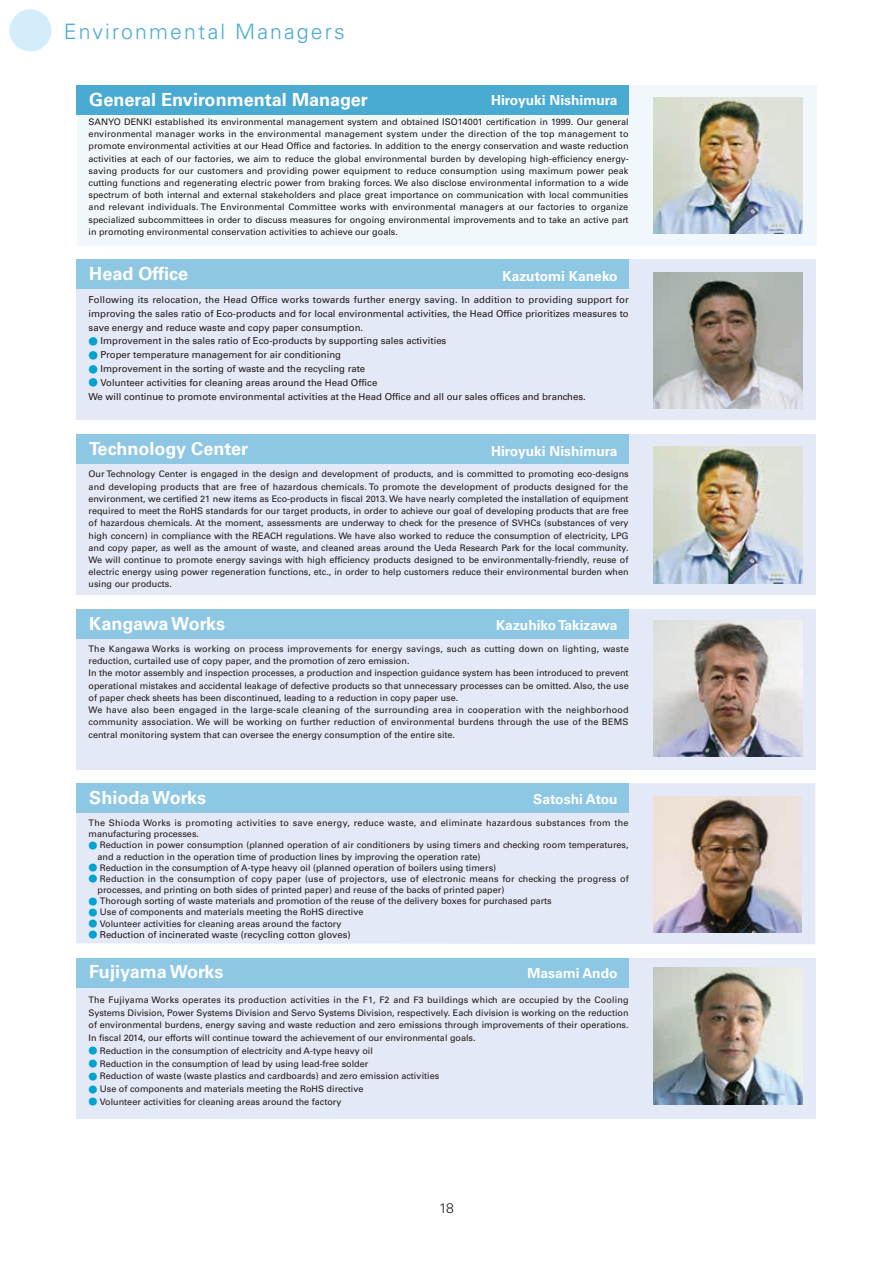
<style>
.page{position:relative;width:893px;height:1263px;background:#fff}
.page>*{position:absolute;margin:0;border:0;box-sizing:border-box;transform-origin:0 0}
.t1{font:300 21.3px "Univers LT Std";letter-spacing:.1em;color:#49aad2}
.t2{font:700 18px "Univers LT Std";color:#fff}
.t3{font:700 13.8px "Univers LT Std";color:#fff}
.t4{font:300 13.8px "Univers LT Std";color:#231916}
.t5{font:9.6px/13.8px "Univers LT Std";color:#231916;text-align:justify}
.t6{font:9.45px "Univers LT Std";color:#231916}
.t7{font:9px/12.1px "Univers LT Std";color:#231916;text-align:justify}
.t8{font:9px/11.1px "Univers LT Std";letter-spacing:.02em;color:#231916}
.t9{font:9px/11.1px "Univers LT Std";letter-spacing:.025em;color:#231916}
.s1{font-family:"Shin Go Pro";color:#00a2d0}
.s2{font-family:"Shin Go Pro";font-size:9px;color:#00a2d0}
</style>
<div class="page">
<div style="left:77px;top:85px;width:739px;height:161px;background:#f1f8fc"></div>
<div style="left:76px;top:260px;width:739px;height:160px;background:#e3e9f6"></div>
<div style="left:77px;top:434px;width:739px;height:161px;background:#e3e9f6"></div>
<div style="left:76px;top:609px;width:739px;height:161px;background:#e3e9f6"></div>
<div style="left:76px;top:783px;width:739px;height:161px;background:#e3e9f6"></div>
<div style="left:77px;top:958px;width:739px;height:161px;background:#e3e9f6"></div>
<div style="left:77px;top:260px;width:552px;height:29px;background:#8dc7e4"></div>
<div style="left:77px;top:434px;width:552px;height:30px;background:#8dc7e4"></div>
<div style="left:77px;top:609px;width:552px;height:29px;background:#8dc7e4"></div>
<div style="left:77px;top:783px;width:552px;height:29px;background:#8dc7e4"></div>
<div style="left:77px;top:958px;width:552px;height:29px;background:#8dc7e4"></div>
<div style="left:77px;top:85px;width:552px;height:29px;background:#49aad2"></div>
<img style="left:654px;top:98px;width:149px;height:136px">
<img style="left:654px;top:447px;width:149px;height:136px">
<img style="left:654px;top:272px;width:149px;height:136px">
<img style="left:653px;top:796px;width:149px;height:137px">
<img style="left:654px;top:620px;width:149px;height:136px">
<img style="left:654px;top:968px;width:149px;height:136px">
<svg style="left:5px;top:5px;width:51px;height:51px;fill:#d3edfb"></svg>
<div style="left:0;top:0;width:61px;height:61px;border:9px solid #fff;border-radius:50%"></div>
<h1 class="t1" style="left:64px;top:19px;width:163px">Environmental</h1>
<h1 class="t1" style="left:235px;top:19px;width:111px">Managers</h1>
<h2 class="t2" style="left:89px;top:89px;width:280px">General Environmental Manager</h2>
<p class="t7" style="left:89px;top:116px;width:542px">SANYO DENKI established its environmental management system and obtained ISO14001 certification in 1999. Our general environmental manager works in the environmental management system under the direction of the top management to promote environmental activities at our Head Office and factories In. addition to the energy conservation and waste reduction</p>
<p class="t7" style="left:89px;top:165px;width:541px">saving products for our customers and providing power equipment to reduce consumption using maximum power peak</p>
<h3 class="t3" style="left:491px;top:92px;width:128px">Hiroyuki Nishimura</h3>
<p class="t7" style="left:89px;top:152px;width:542px">activities at each of our factories, we aim to reduce the global environmental burden by developing high-efficiency energy-</p>
<p class="t7" style="left:89px;top:177px;width:542px">cutting functions and regenerating electric power from braking forces. We also disclose environmental information to a wide spectrum of both internal and external stakeholders and place great importance on communication with local communities and relevant individuals. The Environmental Committee works with environmental managers at our factories to organize specialized subcommittees in order to discuss measures for ongoing environmental improvements and to take an active part in promoting environmental conservation activities to achieve our goals.</p>
<h2 class="t2" style="left:89px;top:263px;width:100px">Head Office</h2>
<p class="t5" style="left:89px;top:293px;width:542px">Following its relocation, the Head Office works towards further energy saving. In addition to providing support for improving the sales ratio of Eco-products and for local environmental activities, the Head Office prioritizes measures to save energy and reduce waste and copy paper consumption.</p>
<p class="t5" style="left:89px;top:334px;width:359px"><span class="s1">●</span> Improvement in the sales ratio of Eco-products by supporting sales activities</p>
<p class="t5" style="left:89px;top:348px;width:254px"><span class="s1">●</span> Proper temperature management for air conditioning</p>
<p class="t5" style="left:89px;top:362px;width:278px"><span class="s1">●</span> Improvement in the sorting of waste and the recycling rate</p>
<p class="t5" style="left:89px;top:376px;width:499px"><span class="s1">●</span> Volunteer activities for cleaning areas around the Head Office<br>We will continue to promote environmental activities at the Head Office and all our sales offices and branches.</p>
<h3 class="t3" style="left:502px;top:268px;width:117px">Kazutomi Kaneko</h3>
<h2 class="t2" style="left:89px;top:438px;width:160px">Technology Center</h2>
<p class="t7" style="left:89px;top:468px;width:542px">Our Technology Center is engaged in the design and development of products, and is committed to promoting eco-designs and developing products that are free of hazardous chemicals. To promote the development of products designed for the environment, we certified 21 new items as Eco-products in fiscal 2013. We have nearly completed the installation of equipment required to meet the RoHS standards for our target products in, order to achieve our goal of developing products that are free of hazardous chemicals. At the moment, assessments are underway to check for the presence of SVHCs (substances of very high concern) in compliance with the REACH regulations. We have also worked to reduce the consumption of electricity, LPG and copy paper, as well as the amount of waste, and cleaned areas around the Ueda Research Park for the local community.<br>We will continue to promote energy savings with high efficiency products designed to be environmentally-friendly, reuse of electric energy using power regeneration functions, etc., in order to help customers reduce their environmental burden when using our products.</p>
<h3 class="t3" style="left:491px;top:443px;width:128px">Hiroyuki Nishimura</h3>
<h2 class="t2" style="left:89px;top:613px;width:137px">KangawaWorks</h2>
<p class="t7" style="left:89px;top:643px;width:542px;text-align:left">The Kangawa Works is working on process improvements for energy savings, such as cutting down on lighting, waste reduction, curtailed use of copy paper, and the promotion of zero emission.<br>In the motor assembly and inspection processes a, production and inspection guidance system has been introduced to prevent operational mistakes and accidental leakage of defective products so that unnecessary processes can be omitted. Also, the use of paper check sheets has been discontinued, leading to a reduction in copy paper use.<br>We have also been engaged in the large-scale cleaning of the surrounding area in cooperation with the neighborhood community association. We will be working on further reduction of environmental burdens through the use of the BEMS central monitoring system that can oversee the energy consumption of the entire site.</p>
<h3 class="t3" style="left:496px;top:617px;width:123px">KazuhikoTakizawa</h3>
<h2 class="t2" style="left:89px;top:787px;width:118px">ShiodaWorks</h2>
<p class="t9" style="left:89px;top:817px;width:541px">The Shioda Works is promoting activities to save energy, reduce waste, and eliminate hazardous substances from the manufacturing processes.</p>
<p class="t7" style="left:98px;top:840px;width:532px;line-height:11.1px;text-indent:-9px"><span class="s1">●</span> Reduction in power consumption (planned operation of air conditioners by using timers and checking room temperatures, and a reduction in the operation time of production lines by improving the operation rate(</p>
<p class="t7" style="left:89px;top:861px;width:409px"><span class="s1">●</span> Reduction in the consumption of A-type heavy oil (planned operation of boilers using timers(</p>
<p class="t8" style="left:98px;top:873px;width:533px;text-indent:-9px"><span class="s1">●</span> Reduction in the consumption of copy paper (use of projectors, use of electronic means for checking the progress of processes, and printing on both sides of printed paper) and reuse of the backs of printed paper(</p>
<p class="t7" style="left:89px;top:895px;width:465px"><span class="s1">●</span> Thorough sorting of waste materials and promotion of the reuse of the delivery boxes for purchased parts</p>
<p class="t7" style="left:89px;top:906px;width:276px"><span class="s1">●</span> Use of components and materials meeting the RoHS directive</p>
<p class="t7" style="left:89px;top:917px;width:254px"><span class="s1">●</span> Volunteer activities for cleaning areas around the factory</p>
<p class="t6" style="left:89px;top:929px;width:263px"><span class="s2">●</span> Reduction of incinerated waste (recycling cotton gloves(</p>
<h3 class="t3" style="left:533px;top:791px;width:86px">Satoshi Atou</h3>
<h2 class="t2" style="left:89px;top:961px;width:136px">FujiyamaWorks</h2>
<p class="t7" style="left:89px;top:993px;width:542px;line-height:12.8px">The Fujiyama Works operates its production activities in the F1, 2F and 3F buildings which are occupied by the Cooling Systems Division, Power Systems Division and Servo Systems Division, respectively. Each division is working on the reduction of environmental burdens, energy saving and waste reduction and zero emissions through improvements of their operations.<br>In fiscal 2014, our efforts will continue toward the achievement of our environmental goals.</p>
<p class="t7" style="left:89px;top:1045px;width:286px"><span class="s1">●</span> Reduction in the consumption of electricity and A-type heavy oil</p>
<p class="t7" style="left:89px;top:1057px;width:281px"><span class="s1">●</span> Reduction in the consumption of lead by using lead-free solder</p>
<p class="t7" style="left:89px;top:1070px;width:352px"><span class="s1">●</span> Reduction of waste (waste plastics and cardboards) and zero emission activities</p>
<p class="t7" style="left:89px;top:1083px;width:276px"><span class="s1">●</span> Use of components and materials meeting the RoHS directive</p>
<p class="t7" style="left:89px;top:1096px;width:254px"><span class="s1">●</span> Volunteer activities for cleaning areas around the factory</p>
<h3 class="t3" style="left:527px;top:965px;width:92px">Masami Ando</h3>
<h3 class="t4" style="left:439px;top:1199px;width:16px">18</h3>
</div>
